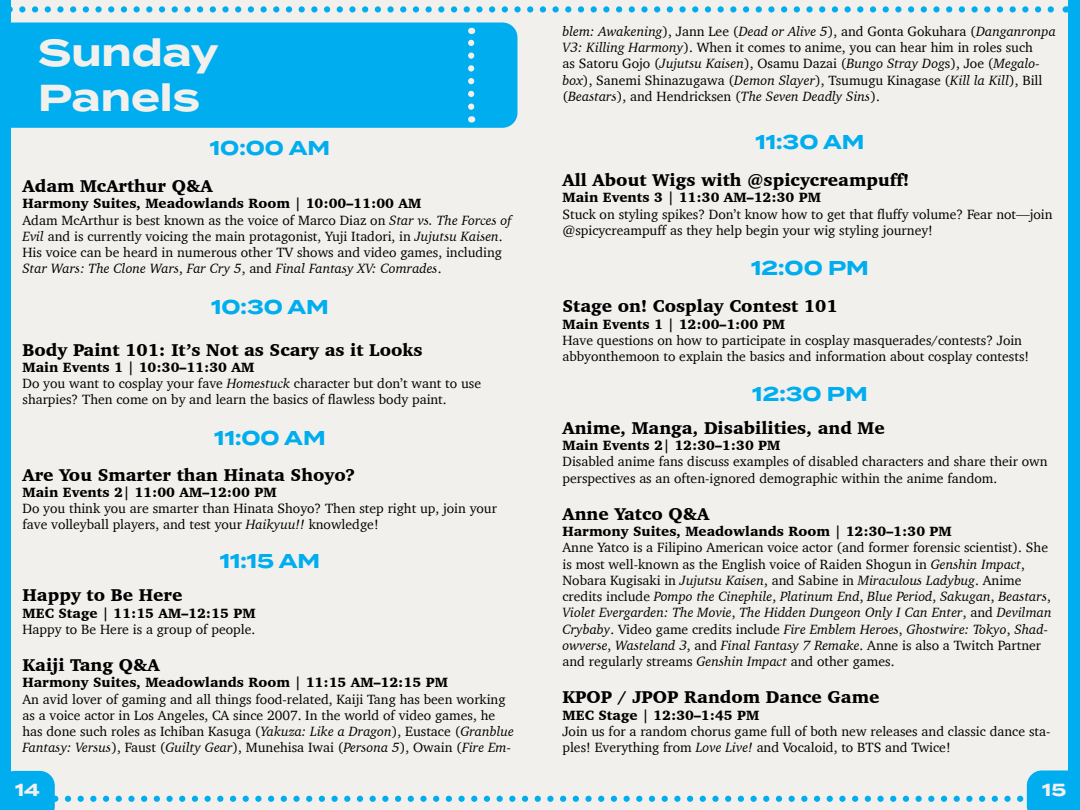
<style>
.page{position:relative;width:1080px;height:810px;background:#f2f0ed}
.page>*{position:absolute;margin:0;border:0;box-sizing:border-box;transform-origin:0 0}
.t1{font:700 37.5px/45px "Termina";color:#f2f0ed}
.t2{font:700 20px "Termina";color:#00aeef}
.t3{font:900 17.5px "Charter";color:#000}
.t4{font:700 17.5px "Termina";color:#f2f0ed}
.t5{font:13.75px/16.2px "Charter";color:#000}
.t6{font:900 13.75px "Charter";color:#000}
.s1{font-weight:900}
.s2{font-style:italic}
</style>
<div class="page">
<div style="left:1069px;top:0;width:11px;height:810px;background:#00aeef"></div>
<svg style="left:11px;top:6px;width:1043px;height:7px"></svg>
<div style="left:0;top:0;width:11px;height:810px;background:#00aeef"></div>
<svg style="left:11px;top:770px;width:1058px;height:40px"></svg>
<div style="left:11px;top:22px;width:507px;height:106px;background:#00aeef"></div>
<svg style="left:471px;top:116px;width:7px;height:7px"></svg>
<svg style="left:468px;top:28px;width:13px;height:79px"></svg>
<h1 class="t1" style="left:38px;top:31px;width:182px">Sunday<br>Panels</h1>
<h2 class="t2" style="left:210px;top:133px;width:122px">10:00 AM</h2>
<p class="t3" style="left:22px;top:175px;width:192px">Adam McArthur Q&amp;A</p>
<p class="t5" style="left:22px;top:195px;width:491px"><span class="s1">Harmony Suites, Meadowlands Room | 10:00–11:00 AM<br></span>Adam McArthur is best known as the voice of Marco Diaz on <span class="s2">Star vs. The Forces of Evil</span> and is currently voicing the main protagonist, Yuji Itadori, in <span class="s2">Jujutsu Kaisen</span>.<br>His voice can be heard in numerous other TV shows and video games, including <span class="s2">Star Wars: The Clone Wars</span>, <span class="s2">Far Cry 5</span>, and <span class="s2">Final Fantasy XV: Comrades</span>.</p>
<h2 class="t2" style="left:211px;top:292px;width:119px">10:30 AM</h2>
<p class="t3" style="left:22px;top:339px;width:402px">Body Paint 101: It’s Not as Scary as it Looks</p>
<p class="t5" style="left:22px;top:359px;width:460px"><span class="s1">Main Events 1 | 10:30–11:30 AM<br></span>Do you want to cosplay your fave <span class="s2">Homestuck</span> character but don’t want to use sharpies? Then come on by and learn the basics of flawless body paint.</p>
<h2 class="t2" style="left:214px;top:423px;width:113px">11:00 AM</h2>
<p class="t3" style="left:22px;top:464px;width:334px">Are You Smarter than Hinata Shoyo?</p>
<p class="t6" style="left:22px;top:484px;width:256px">Main Events 2| 11:00 AM–12:00 PM</p>
<p class="t5" style="left:22px;top:500px;width:476px">Do you think you are smarter than Hinata Shoyo? Then step right up, join your fave volleyball players, and test your <span class="s2">Haikyuu!!</span> knowledge!</p>
<h2 class="t2" style="left:220px;top:546px;width:102px">11:15 AM</h2>
<p class="t3" style="left:22px;top:585px;width:161px">Happy to Be Here</p>
<p class="t6" style="left:22px;top:604px;width:235px">MEC Stage | 11:15 AM–12:15 PM</p>
<p class="t5" style="left:22px;top:621px;width:234px">Happy to Be Here is a group of people.</p>
<p class="t3" style="left:22px;top:654px;width:139px">Kaiji Tang Q&amp;A</p>
<p class="t6" style="left:22px;top:674px;width:427px">Harmony Suites, Meadowlands Room | 11:15 AM–12:15 PM</p>
<p class="t5" style="left:22px;top:691px;width:493px">An avid lover of gaming and all things food-related, Kaiji Tang has been working as a voice actor in Los Angeles, CA since 2007. In the world of video games, he has done such roles as Ichiban Kasuga (<span class="s2">Yakuza: Like a Dragon</span>), Eustace (<span class="s2">Granblue Fantasy: Versus</span>), Faust (<span class="s2">Guilty Gear</span>), Munehisa Iwai (<span class="s2">Persona 5</span>), Owain (<span class="s2">Fire Em-</span></p>
<p class="t4" style="left:15px;top:776px;width:26px">14</p>
<p class="t5" style="left:563px;top:23px;width:495px"><span class="s2">blem: Awakening</span>), Jann Lee (<span class="s2">Dead or Alive 5</span>), and Gonta Gokuhara (<span class="s2">Danganronpa V3: Killing Harmony</span>). When it comes to anime, you can hear him in roles such<br>as Satoru Gojo (<span class="s2">Jujutsu Kaisen</span>), Osamu Dazai (<span class="s2">Bungo Stray Dog</span>s), Joe (<span class="s2">Megalo&shy;box</span>), Sanemi Shinazugawa (<span class="s2">Demon Slayer</span>), Tsumugu Kinagase (<span class="s2">Kill la Kill</span>), Bill (<span class="s2">Beastars</span>), and Hendricksen (<span class="s2">The Seven Deadly Sins</span>).</p>
<h2 class="t2" style="left:756px;top:127px;width:111px">11:30 AM</h2>
<p class="t3" style="left:562px;top:169px;width:348px">All About Wigs with @spicycreampuff!</p>
<p class="t6" style="left:562px;top:189px;width:260px">Main Events 3 | 11:30 AM–12:30 PM</p>
<p class="t5" style="left:562px;top:206px;width:492px">Stuck on styling spikes? Don’t know how to get that fluffy volume? Fear not—join @spicycreampuff as they help begin your wig styling journey!</p>
<h2 class="t2" style="left:751px;top:253px;width:119px">12:00 PM</h2>
<p class="t3" style="left:562px;top:296px;width:277px">Stage on! Cosplay Contest 101</p>
<p class="t6" style="left:562px;top:315px;width:224px">Main Events 1 | 12:00–1:00 PM</p>
<p class="t5" style="left:562px;top:332px;width:468px">Have questions on how to participate in cosplay masquerades/contests? Join abbyonthemoon to explain the basics and information about cosplay contests!</p>
<h2 class="t2" style="left:752px;top:380px;width:117px">12:30 PM</h2>
<p class="t3" style="left:562px;top:417px;width:324px">Anime, Manga, Disabilities, and Me</p>
<p class="t6" style="left:562px;top:437px;width:219px">Main Events 2| 12:30–1:30 PM</p>
<p class="t5" style="left:562px;top:453px;width:487px">Disabled anime fans discuss examples of disabled characters and share their own perspectives as an often-ignored demographic within the anime fandom.</p>
<p class="t3" style="left:562px;top:503px;width:148px">Anne Yatco Q&amp;A</p>
<p class="t6" style="left:562px;top:523px;width:391px">Harmony Suites, Meadowlands Room | 12:30–1:30 PM</p>
<p class="t5" style="left:562px;top:539px;width:491px">Anne Yatco is a Filipino American voice actor (and former forensic scientist). She is most well-known as the English voice of Raiden Shogun in <span class="s2">Genshin Impact</span>, Nobara Kugisaki in <span class="s2">Jujutsu Kaisen</span>, and Sabine in <span class="s2">Miraculous Ladybug</span>. Anime credits include <span class="s2">Pompo the Cinephile</span>, <span class="s2">Platinum End</span>, <span class="s2">Blue Period</span>, <span class="s2">Sakugan</span>, <span class="s2">Beastars</span>, <span class="s2">Violet Evergarden: The Movie</span>, <span class="s2">The Hidden Dungeon Only I Can Enter</span>, and <span class="s2">Devilman Crybaby</span>. Video game credits include <span class="s2">Fire Emblem Heroes</span>, <span class="s2">Ghostwire: Tokyo</span>, <span class="s2">Shad&shy;owverse</span>, <span class="s2">Wasteland 3</span>, and <span class="s2">Final Fantasy 7 Remake</span>. Anne is also a Twitch Partner and regularly streams <span class="s2">Genshin Impact</span> and other games.</p>
<p class="t3" style="left:562px;top:687px;width:318px">KPOP / JPOP Random Dance Game</p>
<p class="t6" style="left:562px;top:706px;width:198px">MEC Stage | 12:30–1:45 PM</p>
<p class="t5" style="left:562px;top:723px;width:489px">Join us for a random chorus game full of both new releases and classic dance sta&shy;ples! Everything from <span class="s2">Love Live!</span> and Vocaloid, to BTS and Twice!</p>
<p class="t4" style="left:1042px;top:776px;width:25px">15</p>
</div>
